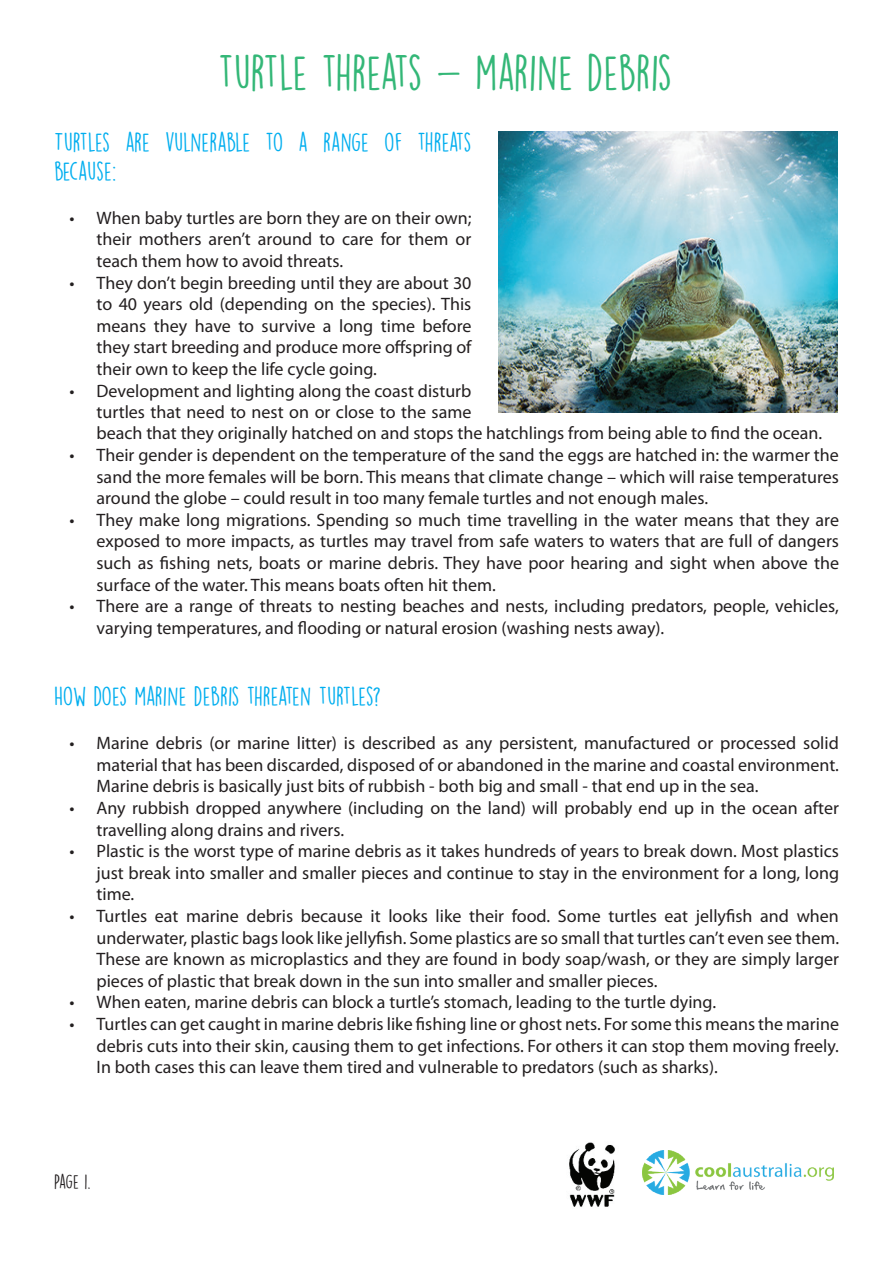
<style>
.page{position:relative;width:893px;height:1263px;background:#fff}
.page>*{position:absolute;margin:0;border:0;box-sizing:border-box;transform-origin:0 0}
.t1{font:45px "DK Lemon Yellow Sun";color:#33b777}
.t2{font:24px/28.8px "DK Lemon Yellow Sun";letter-spacing:-.03em;color:#00aeef}
.t3{font:24px "DK Lemon Yellow Sun";letter-spacing:-.01em;color:#00aeef}
.t4{font:18px/21.6px "Myriad Pro";color:#231f20;text-align:justify}
.t5{font:18px "DK Lemon Yellow Sun";color:#231f20}
</style>
<div class="page">
<img style="left:498px;top:132px;width:340px;height:280px">
<img style="left:643px;top:1150px;width:191px;height:45px">
<img style="left:569px;top:1142px;width:46px;height:65px">
<h1 class="t1" style="left:218px;top:46px;width:456px">TURTLE THREATS - MARINE DEBRIS</h1>
<h2 class="t2" style="left:54px;top:127px;width:419px">TURTLES ARE VULNERABLE TO A RANGE OF THREATS<br>BECAUSE:</h2>
<p class="t4" style="left:97px;top:207px;width:376px;text-indent:-27px">• When baby turtles are born they are on their own; their mothers aren’t around to care for them or teach them how to avoid threats.</p>
<p class="t4" style="left:97px;top:271px;width:376px;text-indent:-27px">• They don’t begin breeding until they are about 30 to 40 years old (depending on the species). This means they have to survive a long time before they start breeding and produce more offspring of their own to keep the life cycle going.</p>
<p class="t4" style="left:70px;top:379px;width:403px;text-align:right">• Development and lighting along the coast disturb turtles that need to nest on or close to the same</p>
<p class="t4" style="left:97px;top:422px;width:727px">beach that they originally hatched on and stops the hatchlings from being able to find the ocean.</p>
<p class="t4" style="left:97px;top:444px;width:744px;text-indent:-27px">• Their gender is dependent on the temperature of the sand the eggs are hatched in: the warmer the sand the more females will be born. This means that climate change – which will raise temperatures around the globe – could result in too many female turtles and not enough males.</p>
<p class="t4" style="left:97px;top:509px;width:744px;text-indent:-27px">• They make long migrations. Spending so much time travelling in the water means that they are exposed to more impacts, as turtles may travel from safe waters to waters that are full of dangers such as fishing nets, boats or marine debris. They have poor hearing and sight when above the surface of the water. This means boats often hit them.</p>
<p class="t4" style="left:97px;top:595px;width:744px;text-indent:-27px">• There are a range of threats to nesting beaches and nests, including predators, people, vehicles, varying temperatures, and flooding or natural erosion (washing nests away).</p>
<h2 class="t3" style="left:54px;top:681px;width:329px">HOW DOES MARINE DEBRIS THREATEN TURTLES?</h2>
<p class="t4" style="left:97px;top:732px;width:744px;text-indent:-27px">• Marine debris (or marine litter) is described as any persistent, manufactured or processed solid material that has been discarded, disposed of or abandoned in the marine and coastal environment.<br>Marine debris is basically just bits of rubbish - both big and small - that end up in the sea.</p>
<p class="t4" style="left:97px;top:797px;width:744px;text-indent:-27px">• Any rubbish dropped anywhere (including on the land) will probably end up in the ocean after travelling along drains and rivers.</p>
<p class="t4" style="left:97px;top:840px;width:744px;text-indent:-27px">• Plastic is the worst type of marine debris as it takes hundreds of years to break down. Most plastics just break into smaller and smaller pieces and continue to stay in the environment for a long, long time.</p>
<p class="t4" style="left:97px;top:905px;width:744px;text-indent:-27px">• Turtles eat marine debris because it looks like their food. Some turtles eat jellyfish and when underwater, plastic bags look like jellyfish. Some plastics are so small that turtles can’t even see them.<br>These are known as microplastics and they are found in body soap/wash, or they are simply larger pieces of plastic that break down in the sun into smaller and smaller pieces.</p>
<p class="t4" style="left:70px;top:991px;width:648px">• When eaten, marine debris can block a turtle’s stomach, leading to the turtle dying.</p>
<p class="t4" style="left:97px;top:1013px;width:744px;text-indent:-27px">• Turtles can get caught in marine debris like fishing line or ghost nets. For some this means the marine debris cuts into their skin, causing them to get infections. For others it can stop them moving freely.<br>In both cases this can leave them tired and vulnerable to predators (such as sharks).</p>
<p class="t5" style="left:54px;top:1170px;width:38px">PAGE 1.</p>
</div>
